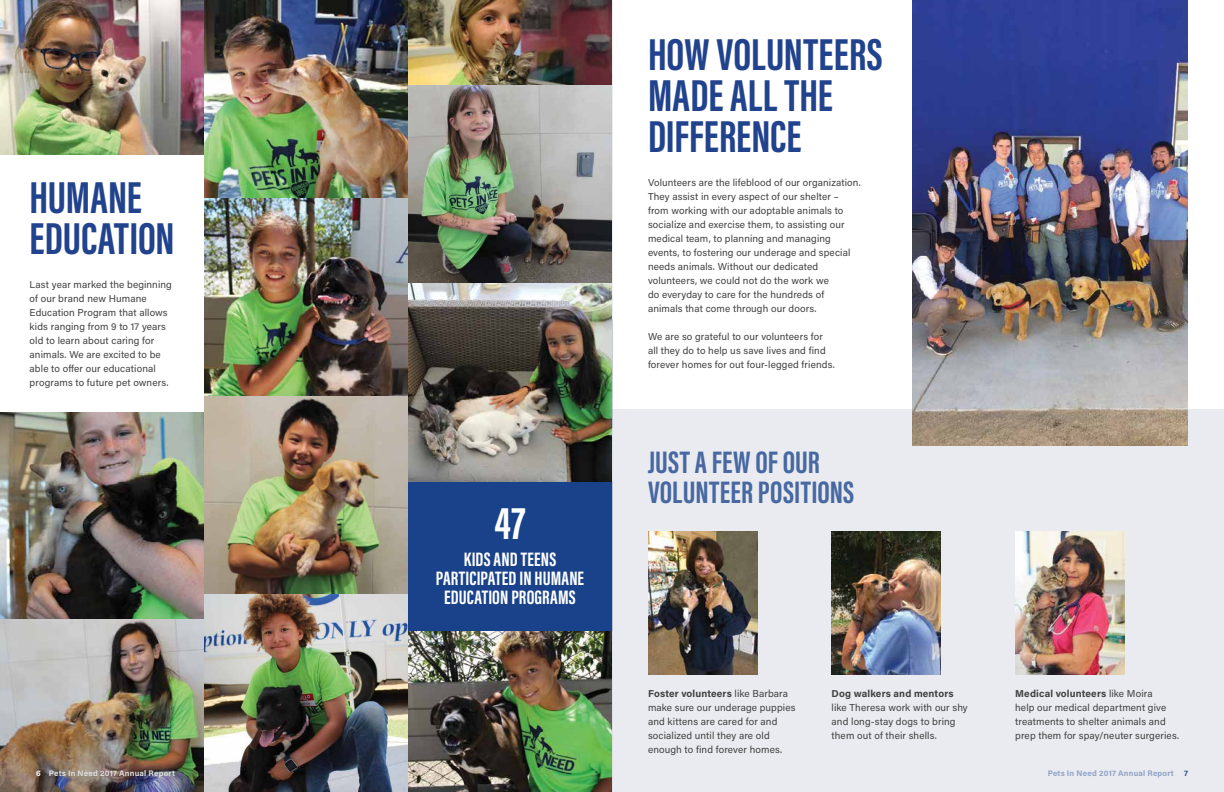
<style>
.page{position:relative;width:1224px;height:792px;background:#fff}
.page>*{position:absolute;margin:0;border:0;box-sizing:border-box;transform-origin:0 0}
.t1{font:700 46px/41px "Acumin Pro Extra Cond";letter-spacing:.005em;color:#21428d}
.t2{font:700 46px "Acumin Pro Extra Cond";color:#fff}
.t3{font:700 32px/30px "Acumin Pro Extra Cond";letter-spacing:.01em;color:#4868a1}
.t4{font:700 20px/19px "Acumin Pro Extra Cond";letter-spacing:.01em;color:#fff;text-align:center}
.t5{font:10px/14px "Acumin Pro";letter-spacing:.01em;color:#414042}
.t6{font:700 10px "Acumin Pro";letter-spacing:.015em;color:#414042}
.t7{font:700 8px "Acumin Pro";letter-spacing:.025em;color:#dcddde}
.t8{font:700 8px "Acumin Pro";letter-spacing:.025em;color:#9eb0d1}
.t9{font:700 8px "Acumin Pro";color:#315595}
.s1{font-weight:700}
.s2{color:#fff}
</style>
<div class="page">
<div style="left:408px;top:482px;width:204px;height:149px;background:#1a428a"></div>
<img style="left:204px;top:396px;width:204px;height:198px">
<img style="left:0;top:0;width:204px;height:155px">
<img style="left:408px;top:0;width:204px;height:86px">
<img style="left:204px;top:198px;width:204px;height:198px">
<img style="left:408px;top:86px;width:204px;height:198px">
<img style="left:204px;top:0;width:204px;height:198px">
<img style="left:408px;top:284px;width:204px;height:198px">
<img style="left:204px;top:594px;width:204px;height:198px">
<img style="left:0;top:413px;width:204px;height:207px">
<img style="left:0;top:620px;width:204px;height:172px">
<img style="left:408px;top:631px;width:204px;height:161px">
<div style="left:612px;top:409px;width:612px;height:383px;background:#e9ebf0"></div>
<img style="left:913px;top:0;width:275px;height:446px">
<img style="left:1015px;top:532px;width:110px;height:143px">
<img style="left:648px;top:532px;width:109px;height:143px">
<img style="left:832px;top:532px;width:109px;height:143px">
<img style="left:612px;top:0;width:1px;height:86px">
<img style="left:612px;top:86px;width:1px;height:198px">
<img style="left:612px;top:284px;width:1px;height:198px">
<img style="left:612px;top:631px;width:1px;height:161px">
<h1 class="t1" style="left:30px;top:177px;width:146px">HUMANE<br>EDUCATION</h1>
<p class="t5" style="left:30px;top:277px;width:144px">Last year marked the beginning of our brand new Humane<br>Education Program that allows kids ranging from 9 to 17 years old to learn about caring for animals. We are excited to be able to offer our educational programs to future pet owners.</p>
<h1 class="t2" style="left:494px;top:496px;width:33px">47</h1>
<h3 class="t4" style="left:436px;top:550px;width:150px">KIDS AND TEENS<br>PARTICIPATED IN HUMANE<br>EDUCATION PROGRAMS</h3>
<h1 class="t1" style="left:648px;top:33px;width:236px">HOW VOLUNTEERS<br>MADE ALL THE<br>DIFFERENCE</h1>
<p class="t5" style="left:648px;top:175px;width:214px">Volunteers are the lifeblood of our organization.<br>They assist in every aspect of our shelter – from working with our adoptable animals to socialize and exercise them, to assisting our medical team, to planning and managing events, to fostering our underage and special needs animals. Without our dedicated volunteers, we could not do the work we<br>do everyday to care for the hundreds of animals that come through our doors.</p>
<p class="t5" style="left:648px;top:329px;width:188px">We are so grateful to our volunteers for all they do to help us save lives and find forever homes for out four-legged friends.</p>
<h2 class="t3" style="left:648px;top:447px;width:208px">JUST A FEW OF OUR<br>VOLUNTEER POSITIONS</h2>
<p class="t5" style="left:648px;top:687px;width:149px"><span class="s1">Foster volunteers</span> like Barbara make sure our underage puppies and kittens are cared for and socialized until they are old enough to find forever homes.</p>
<p class="t6" style="left:832px;top:687px;width:124px">Dog walkers and mentors</p>
<p class="t5" style="left:832px;top:701px;width:138px">like Theresa work with our shy and long-stay dogs to bring them out of their shells.</p>
<p class="t5" style="left:1015px;top:687px;width:165px"><span class="s1">Medical volunteers</span> like Moira<br>help our medical department give treatments to shelter animals and prep them for spay/neuter surgeries.</p>
<p class="t7" style="left:36px;top:768px;width:140px"><span class="s2">6</span> Pets In Need 2017 Annual Report</p>
<p class="t8" style="left:1048px;top:768px;width:128px">Pets In Need 2017 Annual Report</p>
<p class="t9" style="left:1184px;top:768px;width:5px">7</p>
</div>
